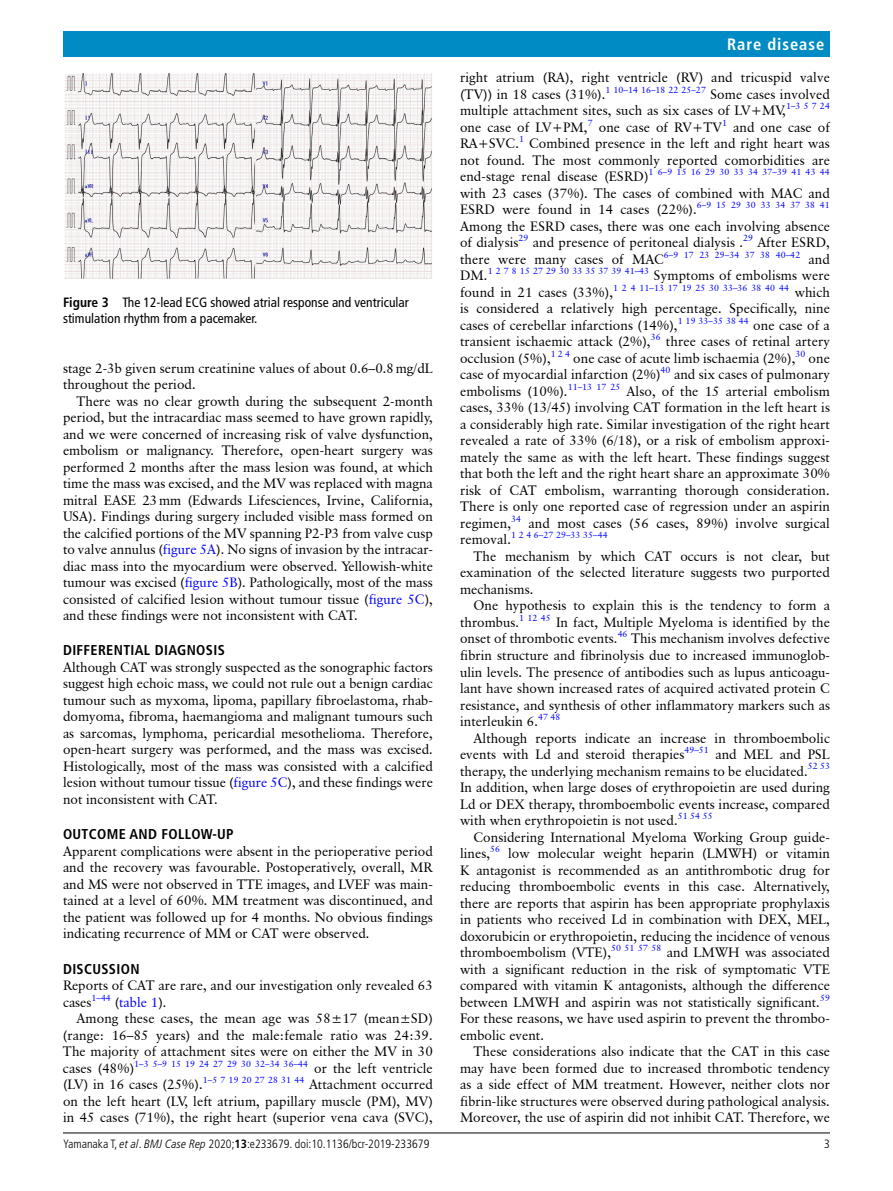
<style>
.page{position:relative;width:893px;height:1191px;background:#fff}
.page>*{position:absolute;margin:0;border:0;box-sizing:border-box;transform-origin:0 0}
.t1{font:700 condensed 16.5px "Frutiger LT Pro";letter-spacing:.055em;color:#fff}
.t2{font:700 condensed 14.25px "Frutiger LT Pro";letter-spacing:.025em;color:#000}
.t3{font:13.5px/16.5px "Classical Garamond BT";color:#000;text-align:justify}
.t4{font:condensed 13.5px/16.5px "Frutiger LT Pro";color:#000}
.t5{font:300 condensed 12px "Frutiger LT Pro";color:#000}
.t6{font:9px "Classical Garamond BT";letter-spacing:.005em;color:#00f}
.s1{font-weight:700}
.s2{color:#00f}
.s3{font-size:13.5px;color:#000}
.s4{font-style:italic}
</style>
<div class="page">
<hr style="left:63px;top:1132px;width:767px;height:1px;background:#000">
<div style="left:63px;top:31px;width:767px;height:25px;background:#008bc5"></div>
<img style="left:64px;top:73px;width:368px;height:206px">
<p class="t4" style="left:63px;top:294px;width:347px"><span class="s1">FIGURE 3</span> The 12-lead ECG showed atrial response and ventricular stimulation rhythm from a pacemaker.</p>
<p class="t3" style="left:63px;top:359px;width:371px">stage 2-3b given serum creatinine values of about 0.6–0.8mg/dL throughout the period.</p>
<p class="t3" style="left:63px;top:392px;width:371px;text-indent:14px">There was no clear growth during the subsequent 2-month period, but the intracardiac mass seemed to have grown rapidly, and we were concerned of increasing risk of valve dysfunction, embolism or malignancy. Therefore, open-heart surgery was performed 2 months after the mass lesion was found, at which time the mass was excised, and the MV was replaced with magna mitral EASE 23mm (Edwards Lifesciences, Irvine, California, USA). Findings during surgery included visible mass formed on the calcified portions of the MV spanning P2-P3 from valve cusp to valve annulus (<span class="s2">figure 5A</span>). No signs of invasion by the intracar&shy;diac mass into the myocardium were observed. Yellowish-white tumour was excised (<span class="s2">figure 5B</span>). Pathologically, most of the mass consisted of calcified lesion without tumour tissue (<span class="s2">figure 5C</span>), and these findings were not inconsistent with CAT.</p>
<p class="t2" style="left:63px;top:642px;width:162px">DIFFERENTIAL DIAGNOSIS</p>
<p class="t3" style="left:63px;top:659px;width:371px">Although CAT was strongly suspected as the sonographic factors suggest high echoic mass, we could not rule out a benign cardiac tumour such as myxoma, lipoma, papillary fibroelastoma, rhab&shy;domyoma, fibroma, haemangioma and malignant tumours such as sarcomas, lymphoma, pericardial mesothelioma. Therefore, open-heart surgery was performed, and the mass was excised.<br>Histologically, most of the mass was consisted with a calcified lesion without tumour tissue (<span class="s2">figure 5C</span>), and these findings were not inconsistent with CAT.</p>
<p class="t2" style="left:63px;top:826px;width:10px">OUTC</p>
<p class="t2" style="left:97px;top:826px;width:138px">OME AND FOLLOW-UP</p>
<p class="t3" style="left:63px;top:842px;width:371px">Apparent complications were absent in the perioperative period and the recovery was favourable. Postoperatively, overall, MR and MS were not observed in TTE images, and LVEF was main&shy;tained at a level of 60%. MM treatment was discontinued, and the patient was followed up for 4 months. No obvious findings indicating recurrence of MM or CAT were observed.</p>
<p class="t2" style="left:63px;top:960px;width:23px">DISCUSS</p>
<p class="t2" style="left:116px;top:960px;width:25px">ION</p>
<p class="t3" style="left:63px;top:977px;width:371px">Reports of CAT are rare, and our investigation only revealed 63 cases<sup>1–44</sup> (<span class="s2">table 1</span>).</p>
<p class="t3" style="left:63px;top:1010px;width:371px;text-indent:14px">Among these cases, the mean age was 58±17 (mean±SD) (range: 16–85 years) and the male:female ratio was 24:39.<br>The majority of attachment sites were on either the MV in 30</p>
<p class="t6" style="left:63px;top:1057px;width:247px"><span class="s3">cases (48%)</span>1–3 5–9 15 19 24 27 29 30 32–34 36–44</p>
<p class="t3" style="left:63px;top:1059px;width:371px;text-indent:251px">or the left ventricle (LV) in 16 cases (25%).<sup>1–5</sup> <sup>7</sup> <sup>19</sup> <sup>20</sup> <sup>27</sup> <sup>28</sup> <sup>31</sup> <sup>44</sup> Attachment occurred on the left heart (LV, left atrium, papillary muscle (PM), MV) in 45 cases (71%), the right heart (superior vena cava (SVC),</p>
<p class="t1" style="left:727px;top:34px;width:99px">RARE DISEASE</p>
<p class="t3" style="left:460px;top:69px;width:371px">right atrium (RA), right ventricle (RV) and tricuspid valve (TV)) in 18 cases (31%).<sup>1</sup> <sup>10–14</sup> <sup>16–18</sup> <sup>22</sup> <sup>25–27</sup> Some cases involved multiple attachment sites, such as six cases of LV+MV,<sup>1–3</sup> <sup>5</sup> <sup>7</sup> <sup>24 </sup>one case of LV+PM,<sup>7</sup> one case of RV+TV<sup>1</sup> and one case of RA+SVC.<sup>1</sup> Combined presence in the left and right heart was not found. The most commonly reported comorbidities are end-stage renal disease (ESRD)<sup>1</sup> <sup>6–9</sup> <sup>15</sup> <sup>16</sup> <sup>29</sup> <sup>30</sup> <sup>33</sup> <sup>34</sup> <sup>37–39</sup> <sup>41</sup> <sup>43</sup> <sup>44 </sup>with 23 cases (37%). The cases of combined with MAC and ESRD were found in 14 cases (22%).<sup>6–9</sup> <sup>15</sup> <sup>29</sup> <sup>30</sup> <sup>33</sup> <sup>34</sup> <sup>37</sup> <sup>38</sup> <sup>41<br></sup>Among the ESRD cases, there was one each involving absence of dialysis<sup>29</sup> and presence of peritoneal dialysis .<sup>29</sup> After ESRD, there were many cases of MAC<sup>6–9</sup> <sup>17</sup> <sup>23</sup> <sup>29–34</sup> <sup>37</sup> <sup>38</sup> <sup>40–42</sup> and DM.<sup>1</sup> <sup>2</sup> <sup>7</sup> <sup>8</sup> <sup>15</sup> <sup>27</sup> <sup>29</sup> <sup>30</sup> <sup>33</sup> <sup>35</sup> <sup>37</sup> <sup>39</sup> <sup>41–43</sup> Symptoms of embolisms were</p>
<p class="t6" style="left:460px;top:282px;width:371px"><span class="s3">found in 21 cases (33%),</span>1 2 4 11–13 17 19 25 30 33–36 38 40 44 <span class="s3">which</span></p>
<p class="t3" style="left:460px;top:300px;width:371px">is considered a relatively high percentage. Specifically, nine cases of cerebellar infarctions (14%),<sup>1</sup> <sup>19</sup> <sup>33–35</sup> <sup>38</sup> <sup>44</sup> one case of a transient ischaemic attack (2%),<sup>36</sup> three cases of retinal artery occlusion (5%),<sup>1</sup> <sup>2</sup> <sup>4</sup> one case of acute limb ischaemia (2%),<sup>30</sup> one case of myocardial infarction (2%)<sup>40</sup> and six cases of pulmonary embolisms (10%).<sup>11–13</sup> <sup>17</sup> <sup>25</sup> Also, of the 15 arterial embolism cases, 33% (13/45) involving CAT formation in the left heart is a considerably high rate. Similar investigation of the right heart revealed a rate of 33% (6/18), or a risk of embolism approxi&shy;mately the same as with the left heart. These findings suggest that both the left and the right heart share an approximate 30% risk of CAT embolism, warranting thorough consideration.<br>There is only one reported case of regression under an aspirin regimen,<sup>34</sup> and most cases (56 cases, 89%) involve surgical</p>
<p class="t6" style="left:460px;top:530px;width:149px"><span class="s3">removal.</span>1 2 4 6–27 29–33 35–44</p>
<p class="t3" style="left:460px;top:548px;width:371px;text-indent:14px">The mechanism by which CAT occurs is not clear, but examination of the selected literature suggests two purported mechanisms.</p>
<p class="t3" style="left:460px;top:597px;width:371px;text-indent:14px">One hypothesis to explain this is the tendency to form a thrombus.<sup>1</sup> <sup>12</sup> <sup>45</sup> In fact, Multiple Myeloma is identified by the onset of thrombotic events.<sup>46</sup> This mechanism involves defective fibrin structure and fibrinolysis due to increased immunoglob&shy;ulin levels. The presence of antibodies such as lupus anticoagu&shy;lant have shown increased rates of acquired activated protein C resistance, and synthesis of other inflammatory markers such as interleukin 6.<sup>47</sup> <sup>48</sup></p>
<p class="t3" style="left:460px;top:729px;width:371px;text-indent:14px">Although reports indicate an increase in thromboembolic events with Ld and steroid therapies<sup>49–51</sup> and MEL and PSL therapy, the underlying mechanism remains to be elucidated.<sup>52</sup> <sup>53<br></sup>In addition, when large doses of erythropoietin are used during Ld or DEX therapy, thromboembolic events increase, compared with when erythropoietin is not used.<sup>51</sup> <sup>54</sup> <sup>55</sup></p>
<p class="t3" style="left:460px;top:828px;width:371px;text-indent:14px">Considering International Myeloma Working Group guide&shy;lines,<sup>56</sup></p>
<p class="t3" style="left:460px;top:845px;width:371px;text-indent:48px">low molecular weight heparin (LMWH) or vitamin K antagonist is recommended as an antithrombotic drug for reducing thromboembolic events in this case. Alternatively, there are reports that aspirin has been appropriate prophylaxis in patients who received Ld in combination with DEX, MEL, doxorubicin or erythropoietin, reducing the incidence of venous thromboembolism (VTE),<sup>50</sup> <sup>51</sup> <sup>57</sup> <sup>58</sup> and LMWH was associated with a significant reduction in the risk of symptomatic VTE compared with vitamin K antagonists, although the difference between LMWH and aspirin was not statistically significant.<sup>59<br></sup>For these reasons, we have used aspirin to prevent the thrombo&shy;embolic event.</p>
<p class="t3" style="left:460px;top:1043px;width:371px;text-indent:14px">These considerations also indicate that the CAT in this case may have been formed due to increased thrombotic tendency as a side effect of MM treatment. However, neither clots nor fibrin-like structures were observed during pathological analysis.<br>Moreover, the use of aspirin did not inhibit CAT. Therefore, we</p>
<p class="t5" style="left:63px;top:1136px;width:368px">Yamanaka T, <span class="s4">et al</span>. <span class="s4">BMJ Case Rep</span> 2020;<span class="s1">13</span>:e233679. doi:10.1136/bcr-2019-233679</p>
<p class="t5" style="left:824px;top:1136px;width:7px">3</p>
</div>
